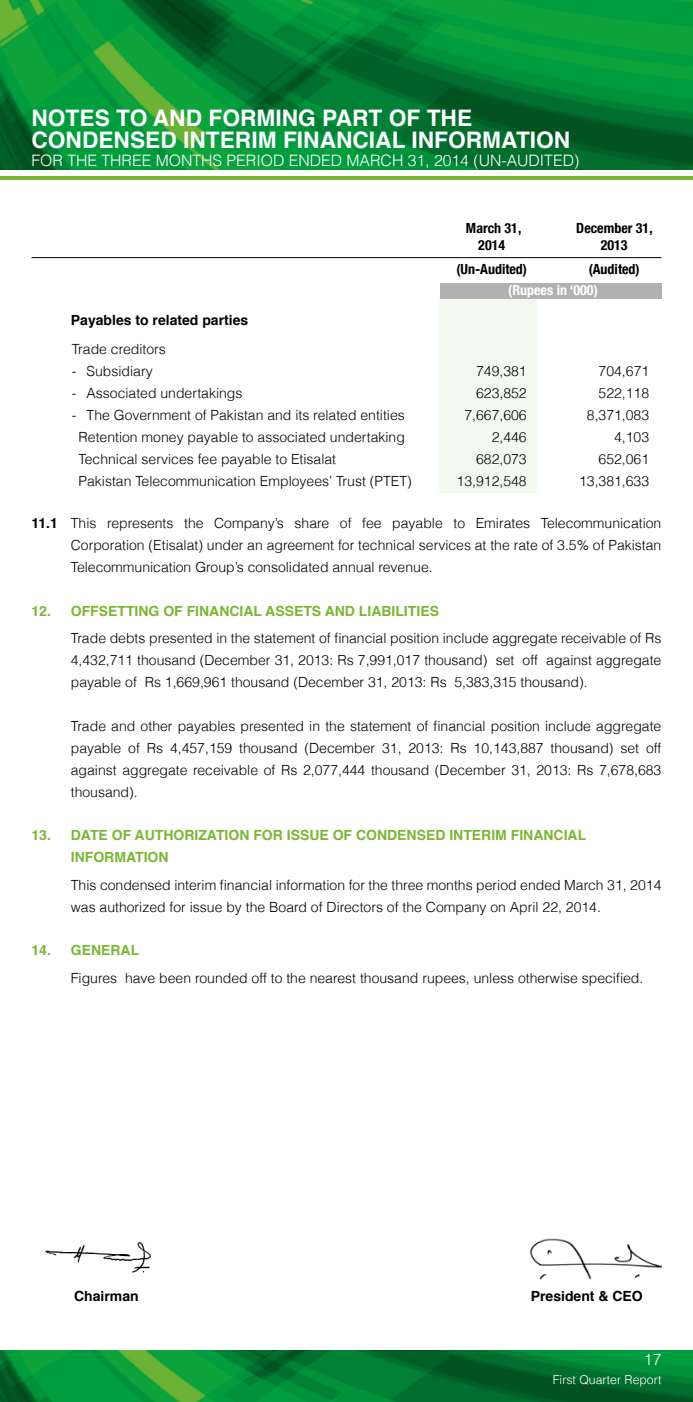
<style>
.page{position:relative;width:693px;height:1402px;background:#fff}
.page>*{position:absolute;margin:0;border:0;box-sizing:border-box;transform-origin:0 0}
.t1{font:700 22.75px/21.7px "Helvetica";color:#fff}
.t2{font:300 15.75px "Helvetica";color:#fff}
.t3{font:300 14px/21.9px "Helvetica";color:#000;text-align:justify}
.t4{font:700 14px/21.9px "Helvetica";color:#7ab732}
.t5{font:700 condensed 14px "Helvetica Neue";color:#000}
.t6{font:700 14px "Helvetica";color:#000}
.t7{font:700 condensed 14px "Helvetica Neue";color:#fff}
.t8{font:300 12.25px "Helvetica";color:#fff}
.s1{font-weight:700}
</style>
<div class="page">
<img style="left:0;top:1350px;width:693px;height:52px">
<img style="left:0;top:0;width:693px;height:169px">
<div style="left:440px;top:298px;width:97px;height:195px;background:#f4f9ef"></div>
<div style="left:440px;top:283px;width:222px;height:15px;background:#b1b1b2"></div>
<hr style="left:32px;top:257px;width:630px;height:1px;background:#000">
<hr style="left:0;top:176px;width:693px;height:4px;background:#7ab732">
<img style="left:45px;top:1241px;width:106px;height:32px">
<img style="left:529px;top:1238px;width:133px;height:42px">
<h1 class="t1" style="left:32px;top:107px;width:540px">NOTES TO AND FORMING PART OF THE<br>CONDENSED INTERIM FINANCIAL INFORMATION</h1>
<p class="t2" style="left:32px;top:150px;width:549px">FOR THE THREE MONTHS PERIOD ENDED MARCH 31, 2014 (UN-AUDITED)</p>
<p class="t5" style="left:466px;top:219px;width:57px">March 31,</p>
<p class="t5" style="left:576px;top:219px;width:78px">December 31,</p>
<p class="t5" style="left:478px;top:236px;width:28px">2014</p>
<p class="t5" style="left:601px;top:236px;width:28px">2013</p>
<p class="t5" style="left:456px;top:261px;width:72px">(Un-Audited)</p>
<p class="t5" style="left:589px;top:261px;width:53px">(Audited)</p>
<p class="t7" style="left:508px;top:281px;width:91px">(Rupees in ‘000)</p>
<p class="t6" style="left:71px;top:308px;width:179px">Payables to related parties</p>
<p class="t3" style="left:72px;top:338px;width:96px">Trade creditors</p>
<p class="t3" style="left:72px;top:360px;width:83px">- Subsidiary</p>
<p class="t3" style="left:476px;top:360px;width:52px">749,381</p>
<p class="t3" style="left:599px;top:360px;width:52px">704,671</p>
<p class="t3" style="left:72px;top:382px;width:172px">- Associated undertakings</p>
<p class="t3" style="left:476px;top:382px;width:52px">623,852</p>
<p class="t3" style="left:599px;top:382px;width:52px">522,118</p>
<p class="t3" style="left:72px;top:404px;width:335px">- The Government of Pakistan and its related entities</p>
<p class="t3" style="left:464px;top:404px;width:64px">7,667,606</p>
<p class="t3" style="left:587px;top:404px;width:64px">8,371,083</p>
<p class="t3" style="left:79px;top:426px;width:328px">Retention money payable to associated undertaking</p>
<p class="t3" style="left:492px;top:426px;width:37px">2,446</p>
<p class="t3" style="left:614px;top:426px;width:37px">4,103</p>
<p class="t3" style="left:79px;top:448px;width:259px">Technical services fee payable to Etisalat</p>
<p class="t3" style="left:476px;top:448px;width:52px">682,073</p>
<p class="t3" style="left:599px;top:448px;width:52px">652,061</p>
<p class="t3" style="left:79px;top:469px;width:335px">Pakistan Telecommunication Employees’ Trust (PTET)</p>
<p class="t3" style="left:457px;top:469px;width:72px">13,912,548</p>
<p class="t3" style="left:579px;top:469px;width:72px">13,381,633</p>
<p class="t3" style="left:71px;top:512px;width:592px;text-indent:-39px"><span class="s1">11.1</span> This represents the Company’s share of fee payable to Emirates Telecommunication Corporation (Etisalat) under an agreement for technical services at the rate of 3.5% of Pakistan Telecommunication Group’s consolidated annual revenue.</p>
<p class="t4" style="left:31px;top:600px;width:409px">12. OFFSETTING OF FINANCIAL ASSETS AND LIABILITIES</p>
<p class="t3" style="left:71px;top:627px;width:592px">Trade debts presented in the statement of financial position include aggregate receivable of Rs 4,432,711 thousand (December 31, 2013: Rs 7,991,017 thousand) set off against aggregate payable of Rs 1,669,961 thousand (December 31, 2013: Rs 5,383,315 thousand).</p>
<p class="t3" style="left:71px;top:715px;width:592px">Trade and other payables presented in the statement of financial position include aggregate payable of Rs 4,457,159 thousand (December 31, 2013: Rs 10,143,887 thousand) set off against aggregate receivable of Rs 2,077,444 thousand (December 31, 2013: Rs 7,678,683 thousand).</p>
<p class="t4" style="left:31px;top:825px;width:34px">13. DA</p>
<p class="t4" style="left:71px;top:825px;width:517px;text-indent:19px">TE OF AUTHORIZATION FOR ISSUE OF CONDENSED INTERIM FINANCIAL<br>INFORMATION</p>
<p class="t3" style="left:71px;top:874px;width:592px">This condensed interim financial information for the three months period ended March 31, 2014 was authorized for issue by the Board of Directors of the Company on April 22, 2014.</p>
<p class="t4" style="left:31px;top:940px;width:109px">14. GENERAL</p>
<p class="t3" style="left:71px;top:967px;width:574px">Figures have been rounded off to the nearest thousand rupees, unless otherwise specified.</p>
<p class="t6" style="left:74px;top:1284px;width:66px">Chairman</p>
<p class="t6" style="left:531px;top:1284px;width:114px">President &amp; CEO</p>
<p class="t2" style="left:644px;top:1349px;width:19px">17</p>
<p class="t8" style="left:553px;top:1372px;width:110px">First Quarter Report</p>
</div>
